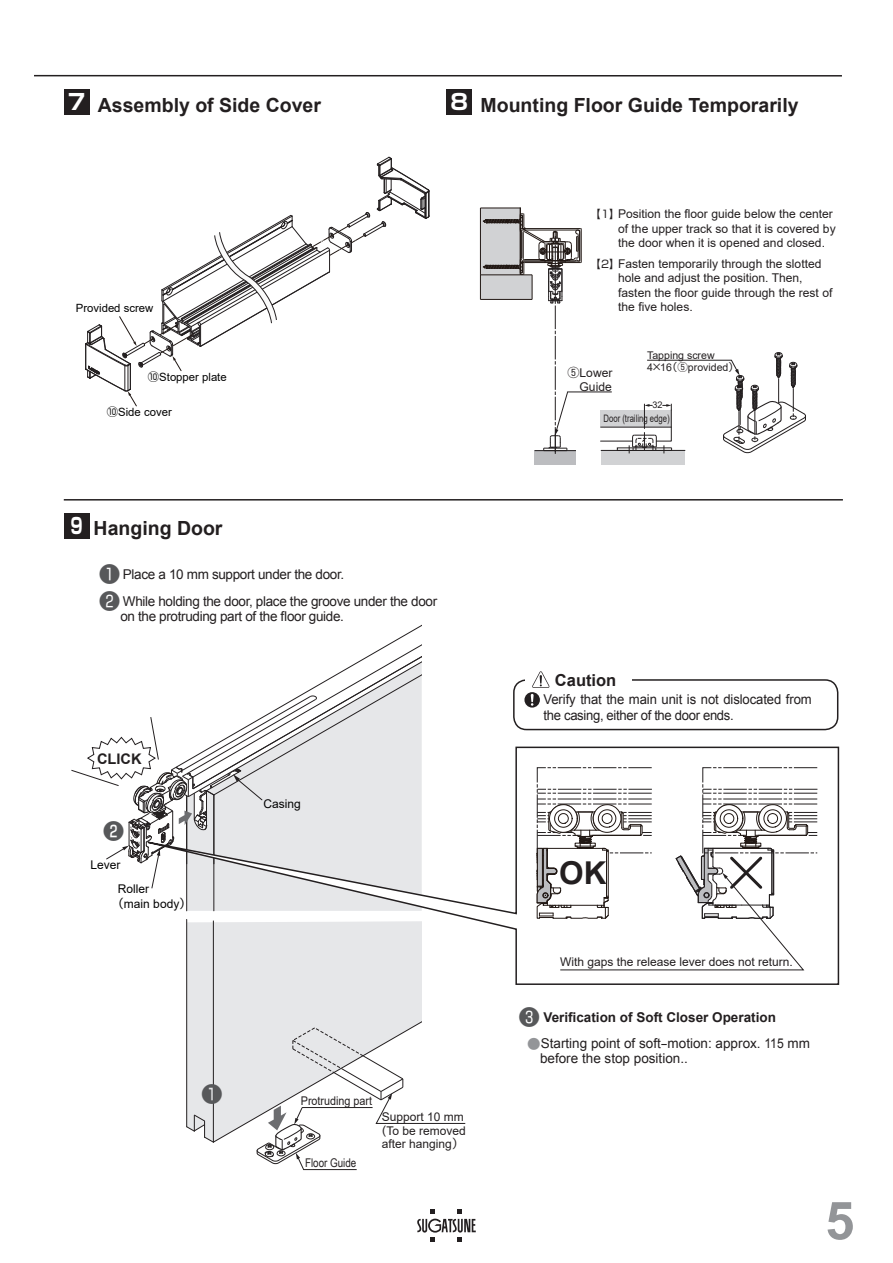
<style>
.page{position:relative;width:893px;height:1263px;background:#fff}
.page>*{position:absolute;margin:0;border:0;box-sizing:border-box;transform-origin:0 0}
.t1{font:700 52.5px "Arial";color:#939598}
.t2{font:700 31.5px "Arial";color:#231f20}
.t3{font:700 21.6px "Shin Go Pro";color:#fff;scale:.7 1}
.t4{font:500 21px "Shin Go Pro";color:#57585a}
.t5{font:700 19.5px "Arial";color:#231f20}
.t6{font:700 16.5px "Arial";color:#231f20}
.t7{font:700 14.55px "Arial";color:#231f20}
.t8{font:13.5px/16.5px "Arial";letter-spacing:-.025em;color:#231f20}
.t9{font:13.5px/15px "Arial";color:#231f20}
.t10{font:700 13.5px "Arial";color:#231f20}
.t11{font:12.15px/14.5px "Arial";color:#231f20}
.t12{font:12px/13.5px "Arial";color:#231f20}
.t13{font:12px/14.4px "Arial";color:#030303}
.t14{font:12px "Arial";color:#231f20;scale:.9 1}
.t15{font:12px "Arial Narrow";color:#231f20}
.t16{font:11.4px "Arial";color:#030303}
.t17{font:10.5px/12.8px "Arial";color:#231f20}
.t18{font:10.35px "Arial";color:#231f20;scale:.75 1}
.t19{font:9.15px "Arial";color:#231f20}
.s1{font-family:"Shin Go Pro";font-size:21.6px;color:#fff}
.s2{font-family:"Shin Go Pro"}
.s3{font-family:"Shin Go Pro";font-size:21px;color:#57585a}
.s4{font-family:"Shin Go Pro";font-size:10.5px}
.s5{font-family:"Shin Go Pro";font-weight:400;font-size:21px;color:#57585a}
.s6{font-family:"Shin Go Pro";color:#939598}
</style>
<div class="page">
<svg style="left:417px;top:1209px;width:59px;height:33px"></svg>
<svg style="left:71px;top:624px;width:351px;height:240px"></svg>
<svg style="left:186px;top:986px;width:280px;height:184px"></svg>
<svg style="left:146px;top:746px;width:694px;height:240px"></svg>
<div style="left:537px;top:767px;width:115px;height:86px;border:1px dashed #231f20"></div>
<div style="left:703px;top:767px;width:114px;height:86px;border:1px dashed #231f20"></div>
<svg style="left:536px;top:789px;width:281px;height:181px"></svg>
<hr style="left:34px;top:75px;width:808px;height:2px;background:#231f20">
<svg style="left:85px;top:156px;width:345px;height:250px"></svg>
<div style="left:64px;top:89px;width:25px;height:26px;background:#231f20"></div>
<div style="left:446px;top:89px;width:26px;height:25px;background:#231f20"></div>
<div style="left:64px;top:513px;width:25px;height:25px;background:#231f20"></div>
<hr style="left:64px;top:499px;width:779px;height:1px;background:#231f20">
<div style="left:601px;top:450px;width:84px;height:15px;background:#d1d2d4"></div>
<div style="left:601px;top:410px;width:70px;height:17px;background:#d1d2d4"></div>
<hr style="left:600px;top:441px;width:33px;height:1px;background:#231f20">
<hr style="left:601px;top:427px;width:70px;height:1px;background:#231f20">
<hr style="left:601px;top:450px;width:84px;height:1px;background:#231f20">
<div style="left:617px;top:447px;width:55px;height:4px;border:1px solid #231f20"></div>
<div style="left:480px;top:208px;width:40px;height:67px;background:#d1d2d4"></div>
<hr style="left:520px;top:207px;width:1px;height:51px;background:#211814">
<hr style="left:480px;top:208px;width:40px;height:1px;background:#211814">
<hr style="left:480px;top:208px;width:1px;height:67px;background:#211814">
<div style="left:535px;top:451px;width:41px;height:14px;background:#bcbdc0"></div>
<svg style="left:629px;top:352px;width:177px;height:102px"></svg>
<hr style="left:567px;top:392px;width:44px;height:1px;background:#231f20">
<svg style="left:480px;top:213px;width:102px;height:241px"></svg>
<div style="left:513px;top:679px;width:325px;height:51px;border:2px solid #231f20;border-radius:13px"></div>
<div style="left:525px;top:671px;width:107px;height:17px;background:#fff"></div>
<svg style="left:532px;top:671px;width:17px;height:17px"></svg>
<div style="left:524px;top:692px;width:16px;height:15px;background:#231f20;border-radius:50%"></div>
<svg style="left:531px;top:694px;width:3px;height:12px"></svg>
<h3 class="t5" style="left:68px;top:92px;width:255px"><span class="s1">7</span> Assembly of Side Cover</h3>
<h3 class="t5" style="left:450px;top:92px;width:350px"><span class="s1">8</span> Mounting Floor Guide Temporarily</h3>
<p class="t16" style="left:76px;top:301px;width:79px">Provided screw</p>
<p class="t16" style="left:148px;top:369px;width:80px"><span class="s2">⑩</span>Stopper plate</p>
<p class="t16" style="left:107px;top:404px;width:66px"><span class="s2">⑩</span>Side cover</p>
<h3 class="t3" style="left:70px;top:509px;width:19px">9</h3>
<h3 class="t5" style="left:94px;top:515px;width:130px">Hanging Door</h3>
<p class="t8" style="left:99px;top:560px;width:340px;line-height:27px"><span class="s3">❶</span> Place a 10 mm support under the door.<br><span class="s3">❷</span> While holding the door, place the groove under the door</p>
<p class="t8" style="left:120px;top:608px;width:225px">on the protruding part of the floor guide.</p>
<p class="t7" style="left:97px;top:749px;width:46px">CLICK</p>
<h3 class="t4" style="left:103px;top:814px;width:22px">❷</h3>
<p class="t13" style="left:90px;top:857px;width:32px">Lever</p>
<p class="t13" style="left:112px;top:882px;width:81px;text-indent:6px">Roller<br><span class="s2">（</span>main body<span class="s2">）</span></p>
<p class="t13" style="left:264px;top:796px;width:39px">Casing</p>
<h3 class="t4" style="left:201px;top:1077px;width:22px">❶</h3>
<p class="t14" style="left:301px;top:1092px;width:81px">Protruding part</p>
<p class="t15" style="left:305px;top:1154px;width:53px">Floor Guide</p>
<p class="t12" style="left:382px;top:1110px;width:85px">Support 10 mm <span class="s2">(</span>To be removed after hanging<span class="s2">）</span></p>
<p class="t11" style="left:618px;top:207px;width:219px;text-indent:-28px"><span class="s4">【1】</span>Position the floor guide below the center of the upper track so that it is covered by the door when it is opened and closed.</p>
<p class="t11" style="left:618px;top:256px;width:216px;text-indent:-28px"><span class="s4">【2】</span>Fasten temporarily through the slotted hole and adjust the position. Then, fasten the floor guide through the rest of the five holes.</p>
<p class="t17" style="left:647px;top:348px;width:93px">Tapping screw<br>4<span class="s2">×</span>16<span class="s2">（⑤</span>provided<span class="s2">）</span></p>
<p class="t11" style="left:567px;top:366px;width:46px;line-height:13.6px;text-align:right"><span class="s2">⑤</span>Lower<br>Guide</p>
<p class="t19" style="left:652px;top:398px;width:12px">32</p>
<p class="t18" style="left:603px;top:412px;width:90px">Door (trailing edge)</p>
<h3 class="t6" style="left:555px;top:669px;width:63px">Caution</h3>
<p class="t8" style="left:544px;top:691px;width:270px">Verify that the main unit is not dislocated from the casing, either of the door ends.</p>
<h2 class="t2" style="left:559px;top:850px;width:49px">OK</h2>
<p class="t12" style="left:560px;top:955px;width:234px">With gaps the release lever does not return.</p>
<p class="t10" style="left:519px;top:1008px;width:259px"><span class="s5">❸</span> Verification of Soft Closer Operation</p>
<p class="t9" style="left:540px;top:1036px;width:271px;text-indent:-13px"><span class="s6">●</span>Starting point of soft-motion: approx. 115 mm before the stop position..</p>
<h1 class="t1" style="left:825px;top:1186px;width:31px">5</h1>
</div>
